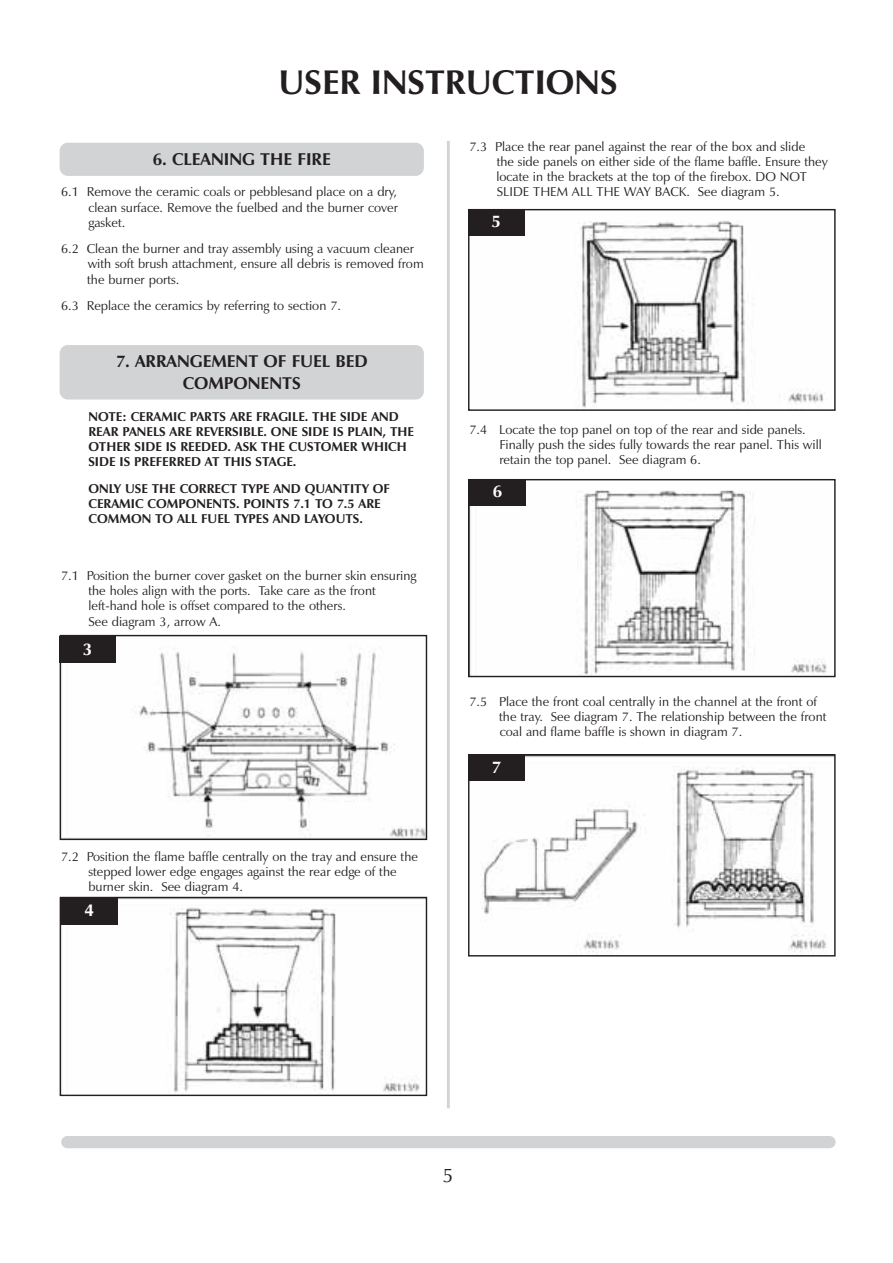
<style>
.page{position:relative;width:893px;height:1263px;background:#fff}
.page>*{position:absolute;margin:0;border:0;box-sizing:border-box;transform-origin:0 0}
.t1{font:700 34.5px "Zapf Humanist 601 BT";color:#231f20}
.t2{font:20.1px "Zapf Humanist 601 BT";color:#231f20}
.t3{font:700 17.25px/21.3px "Zapf Humanist 601 BT";color:#231f20;text-align:center}
.t4{font:700 17.25px "Zapf Humanist 601 BT";color:#fff}
.t5{font:12.9px/15.1px "Zapf Humanist 601 BT";color:#231f20}
.t6{font:700 12.9px/15.1px "Zapf Humanist 601 BT";color:#231f20}
</style>
<div class="page">
<div style="left:60px;top:143px;width:364px;height:33px;background:#d1d3d4;border-radius:8px"></div>
<div style="left:61px;top:1136px;width:774px;height:12px;background:#d1d3d4;border-radius:6px"></div>
<hr style="left:447px;top:141px;width:3px;height:967px;background:#d1d3d4">
<div style="left:60px;top:345px;width:364px;height:55px;background:#d1d3d4;border-radius:8px"></div>
<img style="left:62px;top:651px;width:363px;height:187px">
<div style="left:60px;top:635px;width:367px;height:205px;border:1px solid #231f20"></div>
<img style="left:62px;top:899px;width:363px;height:195px">
<div style="left:60px;top:897px;width:367px;height:199px;border:1px solid #231f20"></div>
<img style="left:470px;top:211px;width:354px;height:197px">
<div style="left:468px;top:209px;width:367px;height:202px;border:1px solid #231f20"></div>
<img style="left:470px;top:481px;width:357px;height:194px">
<div style="left:468px;top:479px;width:367px;height:198px;border:1px solid #231f20"></div>
<img style="left:482px;top:756px;width:351px;height:199px">
<div style="left:468px;top:754px;width:367px;height:203px;border:1px solid #231f20"></div>
<div style="left:60px;top:637px;width:56px;height:26px;background:#231f20"></div>
<div style="left:61px;top:898px;width:56px;height:26px;background:#231f20"></div>
<div style="left:468px;top:209px;width:56px;height:26px;background:#231f20"></div>
<div style="left:469px;top:479px;width:56px;height:26px;background:#231f20"></div>
<div style="left:468px;top:755px;width:56px;height:26px;background:#231f20"></div>
<h1 class="t1" style="left:278px;top:69px;width:340px">USER INSTRUCTIONS</h1>
<h3 class="t3" style="left:153px;top:150px;width:179px">6. CLEANING THE FIRE</h3>
<p class="t5" style="left:88px;top:186px;width:311px;text-align:justify;text-indent:-27px">6.1 Remove the ceramic coals or pebblesand place on a dry, clean surface. Remove the fuelbed and the burner cover gasket.</p>
<p class="t5" style="left:87px;top:242px;width:338px;text-indent:-26px">6.2 Clean the burner and tray assembly using a vacuum cleaner with soft brush attachment, ensure all debris is removed from the burner ports.</p>
<p class="t5" style="left:61px;top:299px;width:281px">6.3 Replace the ceramics by referring to section 7.</p>
<h3 class="t3" style="left:116px;top:352px;width:253px">7. ARRANGEMENT OF FUEL BED<br>COMPONENTS</h3>
<p class="t6" style="left:88px;top:410px;width:327px">NOTE: CERAMIC PARTS ARE FRAGILE. THE SIDE AND REAR PANELS ARE REVERSIBLE. ONE SIDE IS PLAIN, THE OTHER SIDE IS REEDED. ASK THE CUSTOMER WHICH SIDE IS PREFERRED AT THIS STAGE.</p>
<p class="t6" style="left:88px;top:482px;width:303px">ONLY USE THE CORRECT TYPE AND QUANTITY OF<br>CERAMIC COMPONENTS. POINTS 7.1 TO 7.5 ARE<br>COMMON TO ALL FUEL TYPES AND LAYOUTS.</p>
<p class="t5" style="left:88px;top:569px;width:329px;text-indent:-27px">7.1 Position the burner cover gasket on the burner skin ensuring the holes align with the ports. Take care as the front left-hand hole is offset compared to the others.<br>See diagram 3, arrow A.</p>
<h3 class="t4" style="left:83px;top:642px;width:11px">3</h3>
<p class="t5" style="left:88px;top:850px;width:331px;text-indent:-27px">7.2 Position the flame baffle centrally on the tray and ensure the stepped lower edge engages against the rear edge of the burner skin. See diagram 4.</p>
<h3 class="t4" style="left:84px;top:903px;width:11px">4</h3>
<p class="t5" style="left:496px;top:140px;width:333px;text-indent:-27px">7.3 Place the rear panel against the rear of the box and slide<br>the side panels on either side of the flame baffle. Ensure they locate in the brackets at the top of the firebox. DO NOT SLIDE THEM ALL THE WAY BACK. See diagram 5.</p>
<h3 class="t4" style="left:491px;top:214px;width:11px">5</h3>
<p class="t5" style="left:499px;top:423px;width:324px;text-indent:-30px">7.4 Locate the top panel on top of the rear and side panels.<br>Finally push the sides fully towards the rear panel. This will retain the top panel. See diagram 6.</p>
<h3 class="t4" style="left:493px;top:484px;width:11px">6</h3>
<p class="t5" style="left:499px;top:695px;width:329px;text-indent:-30px">7.5 Place the front coal centrally in the channel at the front of the tray. See diagram 7. The relationship between the front coal and flame baffle is shown in diagram 7.</p>
<h3 class="t4" style="left:491px;top:760px;width:11px">7</h3>
<h2 class="t2" style="left:442px;top:1167px;width:13px">5</h2>
</div>
